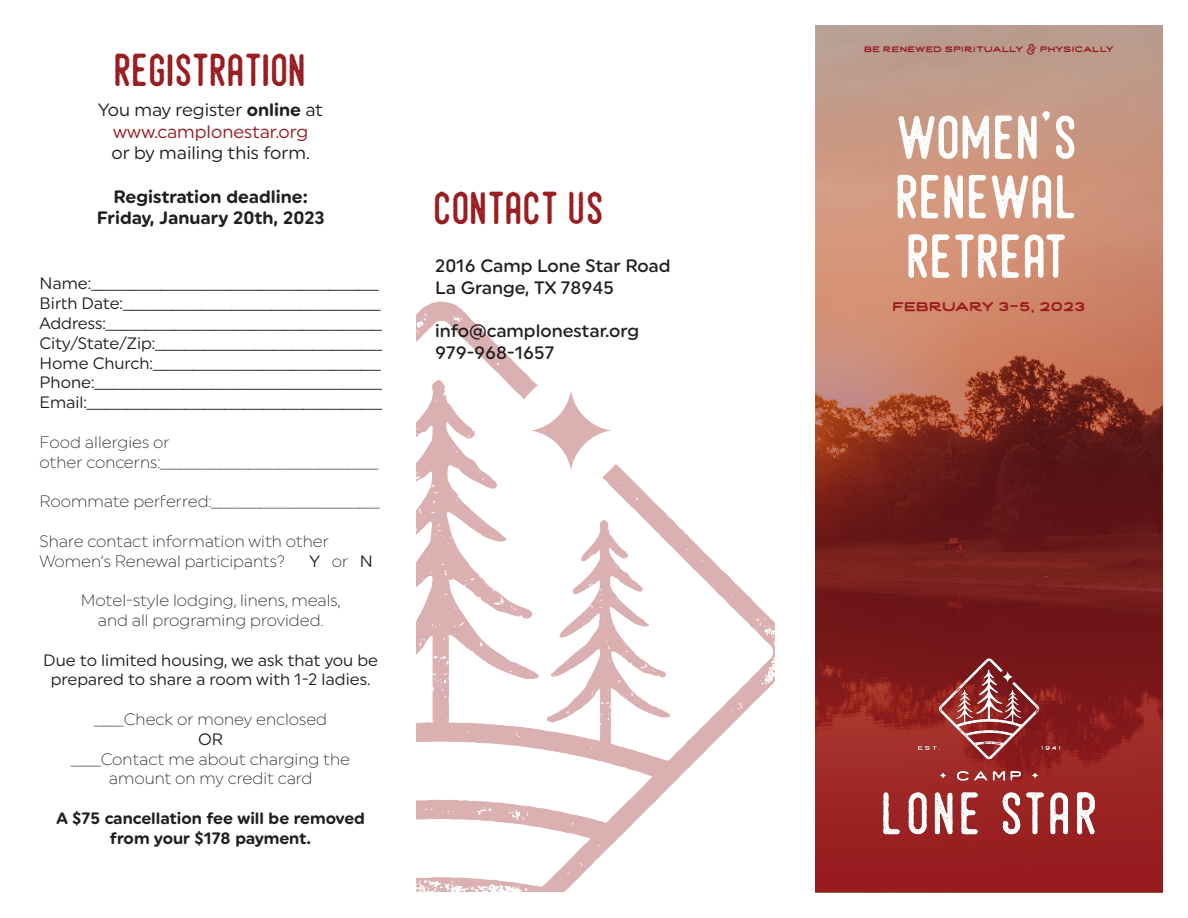
<style>
.page{position:relative;width:1188px;height:918px;background:#fff}
.page>*{position:absolute;margin:0;border:0;box-sizing:border-box;transform-origin:0 0}
.t1{font:60.6px "Hamurz Vintage";color:#fff}
.t2{font:45px "Hamurz Vintage";color:#981b1f}
.t3{font:500 18px "Uniform Rnd";color:#231f20}
.t4{font:700 18px "Uniform Rnd";color:#231f20}
.t5{font:18px/21.6px "Uniform Rnd";color:#981b1f;text-align:center}
.t6{font:18px "Uniform Rnd";color:#231f20}
.t7{font:16.5px/19.8px "Uniform Rnd";color:#231f20;text-align:center}
.t8{font:300 16.5px/19.8px "Uniform Rnd";color:#231f20;text-align:center}
.t9{font:700 16.5px/19.8px "Uniform Rnd";color:#231f20;text-align:center}
.t10{font:16.5px "Wayfarer";color:#981b1f}
.t11{font:10.5px "Wayfarer";letter-spacing:.015em;color:#981b1f}
.s1{color:#231f20}
.s2{font-weight:700;color:#231f20}
.s3{font-weight:300}
</style>
<div class="page">
<img style="left:417px;top:301px;width:358px;height:591px">
<svg style="left:815px;top:26px;width:347px;height:866px;background:#a3594c"></svg>
<img style="left:862px;top:640px;width:254px;height:204px">
<p class="t2" style="left:115px;top:44px;width:194px">REGISTRATION</p>
<p class="t5" style="left:98px;top:99px;width:226px"><span class="s1">You may register</span> <span class="s2">online</span> <span class="s1">at </span>www.camplonestar.org</p>
<p class="t6" style="left:111px;top:142px;width:200px">or by mailing this form.</p>
<p class="t4" style="left:114px;top:186px;width:196px">Registration deadline:</p>
<p class="t4" style="left:97px;top:207px;width:229px">Friday, January 20th, 2023</p>
<p class="t7" style="left:40px;top:273px;width:340px">Name:_____________________________</p>
<p class="t7" style="left:40px;top:293px;width:342px">Birth Date:__________________________</p>
<p class="t7" style="left:40px;top:313px;width:344px">Address:____________________________</p>
<p class="t7" style="left:40px;top:333px;width:344px">City/State/Zip:_______________________</p>
<p class="t7" style="left:40px;top:353px;width:343px">Home Church:_______________________</p>
<p class="t7" style="left:40px;top:372px;width:344px">Phone:_____________________________</p>
<p class="t7" style="left:40px;top:392px;width:344px">Email:______________________________</p>
<p class="t8" style="left:40px;top:432px;width:132px">Food allergies or</p>
<p class="t8" style="left:40px;top:452px;width:340px">other concerns:______________________</p>
<p class="t8" style="left:40px;top:491px;width:342px">Roommate perferred:_________________</p>
<p class="t8" style="left:40px;top:531px;width:291px">Share contact information with other</p>
<p class="t8" style="left:40px;top:551px;width:247px">Women’s Renewal participants?</p>
<p class="t7" style="left:310px;top:551px;width:65px">Y <span class="s3">or</span> N</p>
<p class="t8" style="left:81px;top:590px;width:261px">Motel-style lodging, linens, meals,</p>
<p class="t8" style="left:98px;top:610px;width:227px">and all programing provided.</p>
<p class="t7" style="left:43px;top:650px;width:336px">Due to limited housing, we ask that you be prepared to share a room with 1-2 ladies.</p>
<p class="t8" style="left:94px;top:709px;width:235px">___Check or money enclosed</p>
<p class="t7" style="left:198px;top:729px;width:27px">OR</p>
<p class="t8" style="left:71px;top:749px;width:281px">___Contact me about charging the amount on my credit card</p>
<p class="t9" style="left:56px;top:808px;width:310px">A $75 cancellation fee will be removed from your $178 payment.</p>
<p class="t2" style="left:435px;top:182px;width:171px">CONTACT US</p>
<p class="t3" style="left:435px;top:255px;width:237px">2016 Camp Lone Star Road</p>
<p class="t3" style="left:435px;top:277px;width:180px">La Grange, TX 78945</p>
<p class="t3" style="left:435px;top:320px;width:205px">info@camplonestar.org</p>
<p class="t3" style="left:435px;top:341px;width:120px">979-968-1657</p>
<p class="t11" style="left:864px;top:43px;width:251px">be renewed spiritually &amp; physically</p>
<p class="t1" style="left:898px;top:102px;width:182px">WOMEN'S</p>
<p class="t1" style="left:897px;top:162px;width:184px">RENEWAL</p>
<p class="t1" style="left:908px;top:221px;width:162px">RETREAT</p>
<p class="t10" style="left:892px;top:296px;width:194px">february 3-5, 2023</p>
</div>
